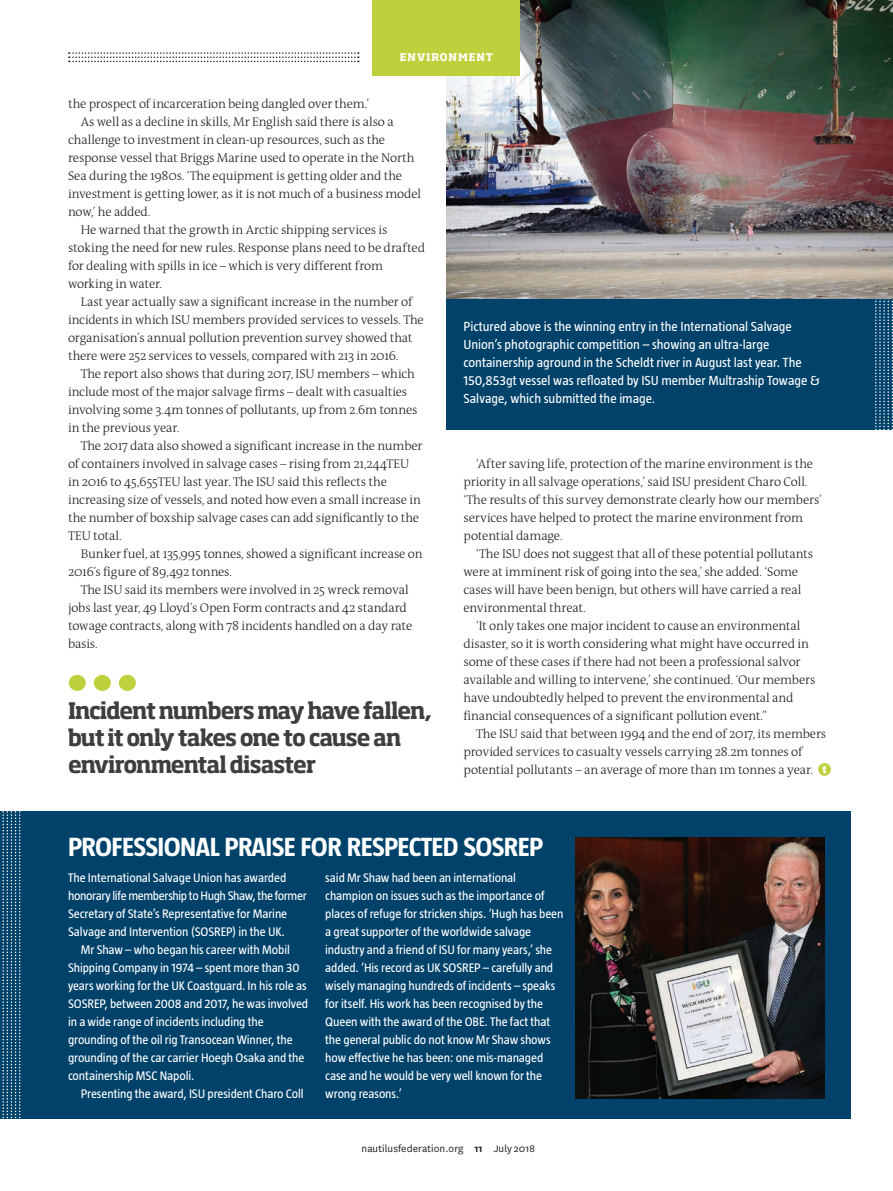
<style>
.page{position:relative;width:893px;height:1191px;background:#fff}
.page>*{position:absolute;margin:0;border:0;box-sizing:border-box;transform-origin:0 0}
.t1{font:700 27px "Taz";color:#fff}
.t2{font:700 22.5px/27px "Soho Pro";letter-spacing:-.045em;color:#3e3e3f;scale:.96 1}
.t3{font:13.5px/18px "Taz";color:#fff}
.t4{font:300 12.75px/18px "The Antiqua B3";letter-spacing:-.015em;color:#231f20}
.t5{font:12.75px/18px "Taz";letter-spacing:-.01em;color:#fff}
.t6{font:11.25px "National";letter-spacing:.01em;color:#231f20}
.t7{font:700 10.5px "Soho Pro";color:#fff}
.s1{font-size:12.75px}
.s2{font-weight:700}
</style>
<div class="page">
<div style="left:818px;top:763px;width:13px;height:12px;background:#bed03b;border-radius:50%"></div>
<svg style="left:822px;top:765px;width:4px;height:8px"></svg>
<div style="left:0;top:811px;width:850px;height:307px;background:#00426a"></div>
<div style="left:446px;top:296px;width:447px;height:134px;background:#00426a"></div>
<div style="left:69px;top:675px;width:17px;height:16px;background:#bed03b;border-radius:50%"></div>
<div style="left:94px;top:675px;width:17px;height:16px;background:#bed03b;border-radius:50%"></div>
<div style="left:119px;top:675px;width:17px;height:16px;background:#bed03b;border-radius:50%"></div>
<img style="left:575px;top:838px;width:250px;height:260px">
<svg style="left:2px;top:811px;width:19px;height:308px"></svg>
<svg style="left:875px;top:298px;width:18px;height:132px"></svg>
<img style="left:446px;top:0;width:447px;height:298px">
<div style="left:373px;top:0;width:147px;height:76px;background:#bed03b"></div>
<svg style="left:69px;top:52px;width:290px;height:10px"></svg>
<p class="t7" style="left:400px;top:50px;width:10px">ENVIRONMENT</p>
<p class="t4" style="left:68px;top:95px;width:303px">the prospect of incarceration being dangled over them.’</p>
<p class="t4" style="left:81px;top:113px;width:314px">As well as a decline in skills, Mr English said there is also a</p>
<p class="t4" style="left:68px;top:131px;width:319px">challenge to investment in clean-up resources, such as the</p>
<p class="t4" style="left:68px;top:149px;width:348px">response vessel that Briggs Marine used to operate in the North</p>
<p class="t4" style="left:68px;top:167px;width:336px">Sea during the 1980s. ‘The equipment is getting older and the</p>
<p class="t4" style="left:68px;top:185px;width:354px">investment is getting lower, as it is not much of a business model</p>
<p class="t4" style="left:68px;top:203px;width:84px">now,’ he added.</p>
<p class="t4" style="left:81px;top:221px;width:308px">He warned that the growth in Arctic shipping services is</p>
<p class="t4" style="left:68px;top:239px;width:358px">stoking the need for new rules. Response plans need to be drafted</p>
<p class="t4" style="left:68px;top:257px;width:317px">for dealing with spills in ice – which is very different from</p>
<p class="t4" style="left:68px;top:275px;width:95px">working in water.</p>
<p class="t4" style="left:81px;top:293px;width:333px">Last year actually saw a significant increase in the number of</p>
<p class="t4" style="left:68px;top:311px;width:357px">incidents in which ISU members provided services to vessels. The</p>
<p class="t4" style="left:68px;top:329px;width:346px">organisation’s annual pollution prevention survey showed that</p>
<p class="t4" style="left:68px;top:347px;width:332px">there were 252 services to vessels, compared with 213 in 2016.</p>
<p class="t4" style="left:81px;top:365px;width:336px">The report also shows that during 2017, ISU members – which</p>
<p class="t4" style="left:68px;top:383px;width:341px">include most of the major salvage firms – dealt with casualties</p>
<p class="t4" style="left:68px;top:401px;width:351px">involving some 3.4m tonnes of pollutants, up from 2.6m tonnes</p>
<p class="t4" style="left:68px;top:419px;width:113px">in the previous year.</p>
<p class="t4" style="left:81px;top:437px;width:343px">The 2017 data also showed a significant increase in the number</p>
<p class="t4" style="left:68px;top:455px;width:343px">of containers involved in salvage cases – rising from 21,244TEU</p>
<p class="t4" style="left:68px;top:473px;width:320px">in 2016 to 45,655TEU last year. The ISU said this reflects the</p>
<p class="t4" style="left:68px;top:491px;width:354px">increasing size of vessels, and noted how even a small increase in</p>
<p class="t4" style="left:68px;top:509px;width:353px">the number of boxship salvage cases can add significantly to the</p>
<p class="t4" style="left:68px;top:527px;width:55px">TEU total.</p>
<p class="t4" style="left:81px;top:545px;width:343px">Bunker fuel, at 135,995 tonnes, showed a significant increase on</p>
<p class="t4" style="left:68px;top:563px;width:166px">2016’s figure of 89,492 tonnes.</p>
<p class="t4" style="left:81px;top:581px;width:330px">The ISU said its members were involved in 25 wreck removal</p>
<p class="t4" style="left:68px;top:599px;width:340px">jobs last year, 49 Lloyd's Open Form contracts and 42 standard</p>
<p class="t4" style="left:68px;top:617px;width:346px">towage contracts, along with 78 incidents handled on a day rate</p>
<p class="t4" style="left:68px;top:635px;width:31px">basis.</p>
<h2 class="t2" style="left:68px;top:696px;width:381px">Incident numbers may have fallen, but it only takes one to cause an environmental disaster</h2>
<p class="t3" style="left:463px;top:317px;width:358px">Pictured above is the winning entry in the International Salvage Union’s photographic competition – showing an ultra-large containership aground in the Scheldt river in August last year. The 150,853gt vessel was refloated by ISU member Multraship Towage &amp; Salvage, which submitted the image<span class="s1">.</span></p>
<p class="t4" style="left:463px;top:455px;width:360px;text-indent:13px">‘After saving life, protection of the marine environment is the priority in all salvage operations,’ said ISU president Charo Coll. ‘The results of this survey demonstrate clearly how our members’ services have helped to protect the marine environment from potential damage.</p>
<p class="t4" style="left:463px;top:545px;width:351px;text-indent:13px">‘The ISU does not suggest that all of these potential pollutants were at imminent risk of going into the sea,’ she added. ‘Some cases will have been benign, but others will have carried a real environmental threat.</p>
<p class="t4" style="left:463px;top:617px;width:353px;text-indent:13px">‘It only takes one major incident to cause an environmental disaster, so it is worth considering what might have occurred in some of these cases if there had not been a professional salvor available and willing to intervene,’ she continued. ‘Our members have undoubtedly helped to prevent the environmental and financial consequences of a significant pollution event.”</p>
<p class="t4" style="left:463px;top:725px;width:364px;text-indent:13px">The ISU said that between 1994 and the end of 2017, its members provided services to casualty vessels carrying 28.2m tonnes of potential pollutants – an average of more than 1m tonnes a year.</p>
<h1 class="t1" style="left:68px;top:831px;width:14px">PROFESSIONAL</h1>
<h1 class="t1" style="left:224px;top:831px;width:13px">PRAISE</h1>
<h1 class="t1" style="left:300px;top:831px;width:60px">FOR RESPE</h1>
<h1 class="t1" style="left:409px;top:831px;width:69px">CTE D SOSREP</h1>
<p class="t5" style="left:68px;top:869px;width:240px">The International Salvage Union has awarded honorary life membership to Hugh Shaw, the former Secretary of State’s Representative for Marine Salvage and Intervention (SOSREP) in the UK.</p>
<p class="t5" style="left:68px;top:941px;width:242px;text-indent:13px">Mr Shaw – who began his career with Mobil Shipping Company in 1974 – spent more than 30 years working for the UK Coastguard. In his role as SOSREP, between 2008 and 2017, he was involved in a wide range of incidents including the grounding of the oil rig Transocean Winner, the grounding of the car carrier Hoegh Osaka and the containership MSC Napoli.</p>
<p class="t5" style="left:81px;top:1085px;width:224px">Presenting the award, ISU president Charo Coll</p>
<p class="t5" style="left:325px;top:869px;width:240px">said Mr Shaw had been an international champion on issues such as the importance of places of refuge for stricken ships. ‘Hugh has been a great supporter of the worldwide salvage industry and a friend of ISU for many years,’ she added. ‘His record as UK SOSREP – carefully and wisely managing hundreds of incidents – speaks for itself. His work has been recognised by the Queen with the award of the OBE. The fact that the general public do not know Mr Shaw shows how effective he has been: one mis-managed case and he would be very well known for the wrong reasons.’</p>
<p class="t6" style="left:362px;top:1140px;width:175px">nautilusfederation.org <span class="s2">11</span> July 2018</p>
</div>
